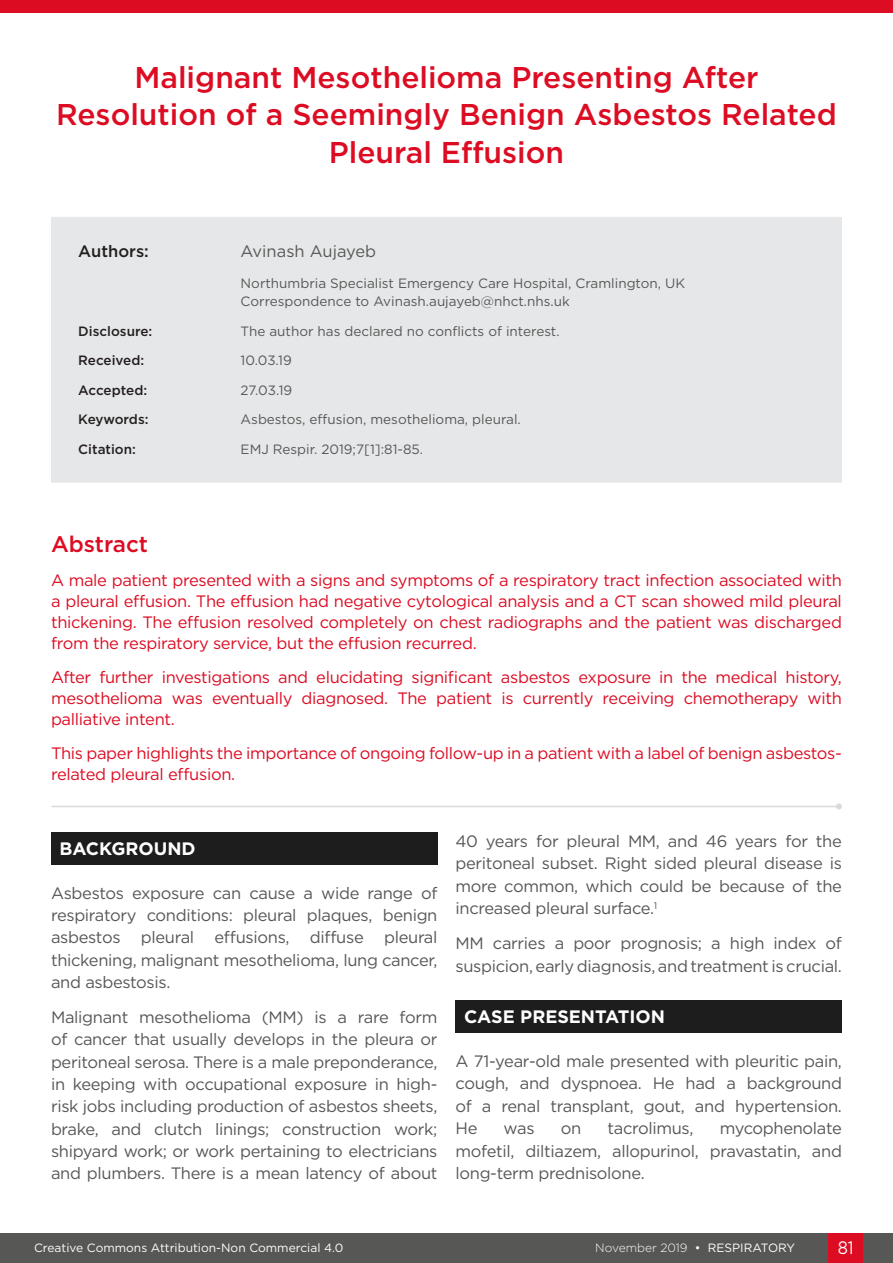
<style>
.page{position:relative;width:893px;height:1263px;background:#fff}
.page>*{position:absolute;margin:0;border:0;box-sizing:border-box;transform-origin:0 0}
.t1{font:500 30px/37.5px "Gotham";color:#dc0c23;text-align:center}
.t2{font:500 22.5px "Gotham";color:#dc0c23}
.H1__Heading_1{font:700 18px "Gotham";color:#fff}
.t3{font:18px "Gotham";color:#fff;scale:.9 1}
.Body_Text{font:16.5px/22.4px "Gotham";letter-spacing:-.02em;color:#575756;text-align:justify}
.t4{font:16.5px/21px "Gotham";letter-spacing:-.02em;color:#dc0c23;text-align:justify}
.Body_Text-2{font:16.5px "Gotham";color:#575756}
.Article_Details__Aut{font:500 16.5px "Gotham";color:#231f20}
.Article_Details_Body{font:13.5px/18px "Gotham";color:#575756}
.Article_Details_Head{font:500 13.5px "Gotham";color:#231f20}
.t5{font:12px "Gotham";color:#fff}
.t6{font:300 12px "Gotham";color:#fff}
.s1{font-weight:400}
</style>
<div class="page">
<div style="left:0;top:1233px;width:893px;height:30px;background:#575756"></div>
<div style="left:829px;top:1233px;width:34px;height:30px;background:#dc0c23"></div>
<div style="left:51px;top:217px;width:791px;height:266px;background:#e6e7e9"></div>
<div style="left:0;top:0;width:893px;height:13px;background:#dc0c23"></div>
<hr style="left:52px;top:806px;width:787px;height:1px;background:#dbd9dc">
<svg style="left:836px;top:803px;width:6px;height:6px"></svg>
<div style="left:51px;top:832px;width:386px;height:33px;background:#1d1d1d"></div>
<div style="left:455px;top:1000px;width:387px;height:33px;background:#1d1d1d"></div>
<p class="t1" style="left:56px;top:58px;width:782px">Malignant Mesothelioma Presenting After<br>Resolution of a Seemingly Benign Asbestos Related<br>Pleural Effusion</p>
<p class="Article_Details__Aut" style="left:78px;top:241px;width:72px">Authors:</p>
<p class="Body_Text-2" style="left:241px;top:241px;width:137px">Avinash Aujayeb</p>
<p class="Article_Details_Body" style="left:241px;top:274px;width:446px">Northumbria Specialist Emergency Care Hospital, Cramlington, UK<br>Correspondence to Avinash.aujayeb@nhct.nhs.uk</p>
<p class="Article_Details_Head" style="left:78px;top:322px;width:76px">Disclosure:</p>
<p class="Article_Details_Body" style="left:241px;top:322px;width:321px">The author has declared no conflicts of interest.</p>
<p class="Article_Details_Head" style="left:78px;top:352px;width:67px">Received:</p>
<p class="Article_Details_Body" style="left:241px;top:351px;width:53px">10.03.19</p>
<p class="Article_Details_Head" style="left:78px;top:381px;width:70px">Accepted:</p>
<p class="Article_Details_Body" style="left:241px;top:381px;width:53px">27.03.19</p>
<p class="Article_Details_Head" style="left:78px;top:411px;width:72px">Keywords:</p>
<p class="Article_Details_Body" style="left:241px;top:410px;width:282px">Asbestos, effusion, mesothelioma, pleural.</p>
<p class="Article_Details_Head" style="left:78px;top:440px;width:59px">Citation:</p>
<p class="Article_Details_Body" style="left:241px;top:440px;width:184px">EMJ Respir. 2019;7[1]:81-85.</p>
<p class="t2" style="left:51px;top:530px;width:99px">Abstract</p>
<p class="t4" style="left:51px;top:569px;width:792px">A male patient presented with a signs and symptoms of a respiratory tract infection associated with a pleural effusion. The effusion had negative cytological analysis and a CT scan showed mild pleural thickening. The effusion resolved completely on chest radiographs and the patient was discharged from the respiratory service, but the effusion recurred.</p>
<p class="t4" style="left:51px;top:666px;width:792px">After further investigations and elucidating significant asbestos exposure in the medical history, mesothelioma was eventually diagnosed. The patient is currently receiving chemotherapy with palliative intent.</p>
<p class="t4" style="left:51px;top:742px;width:792px">This paper highlights the importance of ongoing follow-up in a patient with a label of benign asbestos&shy;related pleural effusion.</p>
<p class="H1__Heading_1" style="left:60px;top:837px;width:138px">BACKGROUND</p>
<p class="Body_Text" style="left:51px;top:881px;width:388px">Asbestos exposure can cause a wide range of respiratory conditions: pleural plaques, benign asbestos pleural effusions, diffuse pleural thickening, malignant mesothelioma, lung cancer, and asbestosis.</p>
<p class="Body_Text" style="left:51px;top:1005px;width:388px">Malignant mesothelioma (MM) is a rare form of cancer that usually develops in the pleura or peritoneal serosa. There is a male preponderance, in keeping with occupational exposure in high&shy;risk jobs including production of asbestos sheets, brake, and clutch linings; construction work; shipyard work; or work pertaining to electricians and plumbers. There is a mean latency of about</p>
<p class="Body_Text" style="left:455px;top:829px;width:388px">40 years for pleural MM, and 46 years for the peritoneal subset. Right sided pleural disease is more common, which could be because of the increased pleural surface.<sup>1</sup></p>
<p class="Body_Text" style="left:455px;top:932px;width:388px">MM carries a poor prognosis; a high index of suspicion, early diagnosis, and treatment is crucial.</p>
<p class="H1__Heading_1" style="left:464px;top:1005px;width:203px">CASE PRESENTATION</p>
<p class="Body_Text" style="left:455px;top:1049px;width:388px">A 71-year-old male presented with pleuritic pain, cough, and dyspnoea. He had a background of a renal transplant, gout, and hypertension.<br>He</p>
<p class="Body_Text" style="left:455px;top:1117px;width:388px;text-indent:264px">mycophenolate mofetil, diltiazem, allopurinol, pravastatin, and long-term prednisolone.</p>
<p class="Body_Text" style="left:504px;top:1117px;width:32px">was</p>
<p class="Body_Text" style="left:561px;top:1117px;width:22px">on</p>
<p class="Body_Text" style="left:607px;top:1117px;width:88px">tacrolimus,</p>
<p class="t5" style="left:34px;top:1240px;width:311px">Creative Commons Attribution-Non Commercial 4.0</p>
<p class="t6" style="left:595px;top:1240px;width:201px">November 2019 <span class="s1">• RESPIRATORY</span></p>
<p class="t3" style="left:838px;top:1236px;width:19px">81</p>
</div>
